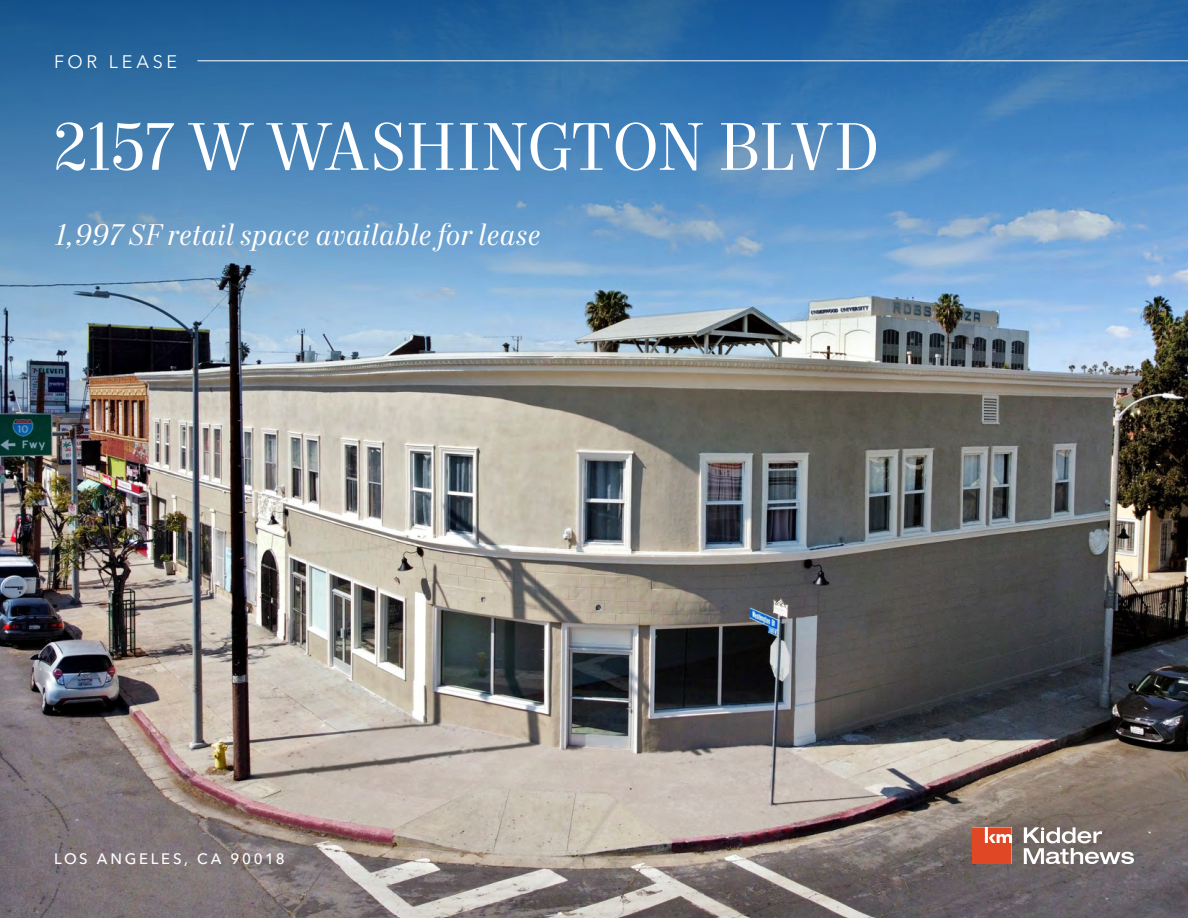
<style>
.page{position:relative;width:1188px;height:918px;background:#fff}
.page>*{position:absolute;margin:0;border:0;box-sizing:border-box;transform-origin:0 0}
.Headline_-_Level_1_-_White_2023{font:67.5px "Mort Modern 08";letter-spacing:-.02em;color:#fff}
.Callout_Text_-_Italics_-_White_2023{font:italic 30px "Mort Modern 08";letter-spacing:.01em;color:#fff}
.Section_Identifier_-_White_2023{font:18px "Avenir Next LT Pro";letter-spacing:.2em;color:#fff}
.Property_Address_-_White_2023{font:500 15px "Avenir Next LT Pro";letter-spacing:.18em;color:#fff}
</style>
<div class="page">
<img style="left:0;top:0;width:1188px;height:918px">
<svg style="left:1024px;top:827px;width:110px;height:37px"></svg>
<svg style="left:972px;top:827px;width:40px;height:37px"></svg>
<hr style="left:197px;top:60px;width:991px;height:1px;background:#fff">
<p class="Section_Identifier_-_White_2023" style="left:54px;top:51px;width:125px">FOR LEASE</p>
<p class="Headline_-_Level_1_-_White_2023" style="left:54px;top:107px;width:827px">2157 W WASHINGTON BLVD</p>
<p class="Callout_Text_-_Italics_-_White_2023" style="left:54px;top:217px;width:488px">1,997 SF retail space available for lease</p>
<p class="Property_Address_-_White_2023" style="left:54px;top:850px;width:232px">LOS ANGELES, CA 90018</p>
</div>
